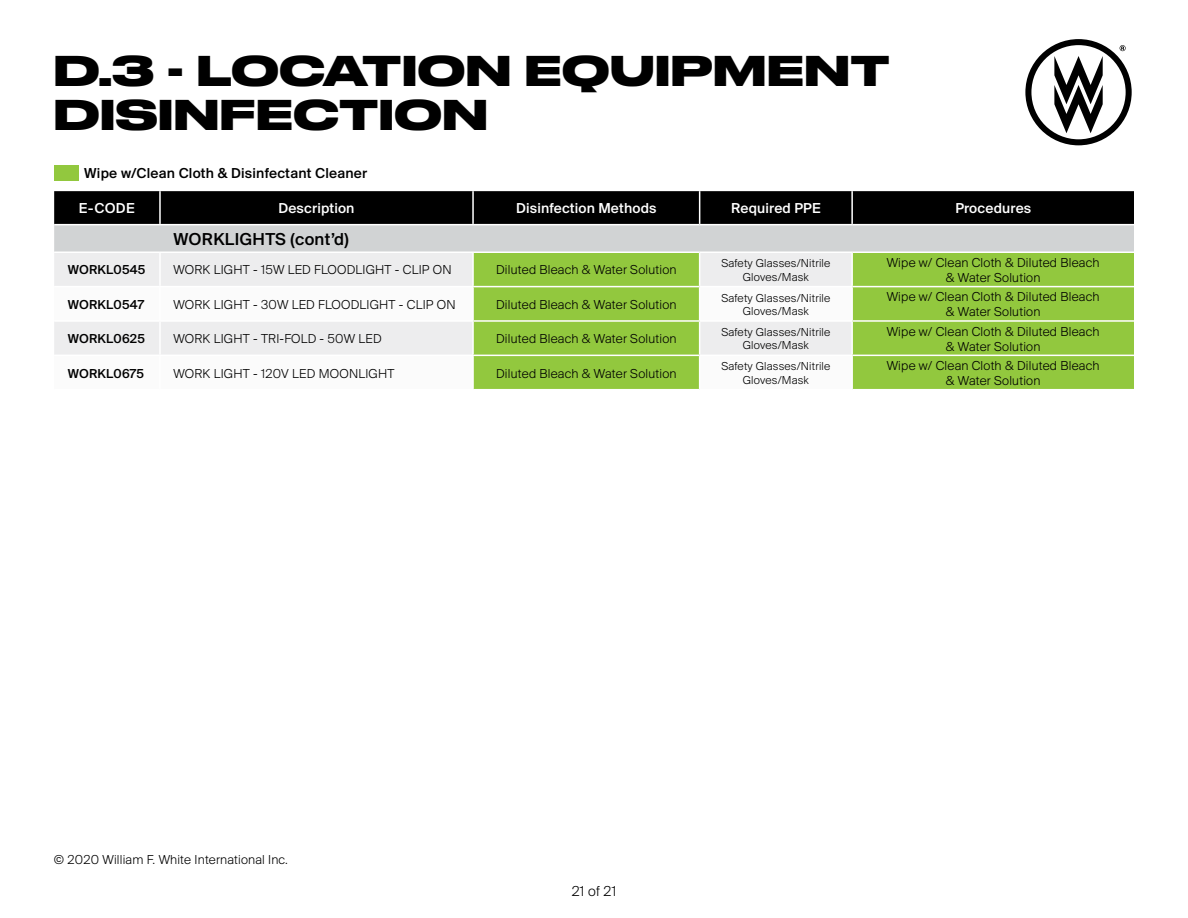
<style>
.page{position:relative;width:1188px;height:918px;background:#fff}
.page>*{position:absolute;margin:0;border:0;box-sizing:border-box;transform-origin:0 0}
.t1{font:700 40.5px/43.5px "Druk Wide";letter-spacing:.015em;color:#000}
.t2{font:500 18px "Suisse BP Intl";letter-spacing:.015em;color:#000}
.t3{font:500 15px "Suisse BP Intl";letter-spacing:.01em;color:#fff}
.t4{font:500 15px "Suisse BP Intl";letter-spacing:.015em;color:#000}
.t5{font:300 15px "Suisse BP Intl";color:#000}
.t6{font:300 13.5px/15px "Suisse BP Intl";letter-spacing:.015em;color:#000;text-align:center}
.t7{font:500 13.5px "Suisse BP Intl";letter-spacing:.015em;color:#000}
.t8{font:300 12px/13.5px "Suisse BP Intl";letter-spacing:.015em;color:#000;text-align:center}
</style>
<div class="page">
<svg style="left:1025px;top:39px;width:107px;height:106px"></svg>
<svg style="left:54px;top:191px;width:1080px;height:61px;background:#606161"></svg>
<div style="left:54px;top:253px;width:418px;height:33px;background:#ededee"></div>
<svg style="left:474px;top:253px;width:660px;height:136px;background:#9ccc51"></svg>
<svg style="left:54px;top:287px;width:797px;height:102px"></svg>
<hr style="left:159px;top:191px;width:2px;height:33px;background:#fff">
<hr style="left:472px;top:191px;width:2px;height:33px;background:#fff">
<hr style="left:699px;top:191px;width:1px;height:33px;background:#fff">
<hr style="left:851px;top:191px;width:2px;height:33px;background:#fff">
<hr style="left:54px;top:224px;width:106px;height:1px;background:#fff">
<hr style="left:160px;top:224px;width:313px;height:1px;background:#fff">
<hr style="left:473px;top:224px;width:227px;height:1px;background:#fff">
<hr style="left:700px;top:224px;width:152px;height:1px;background:#fff">
<hr style="left:852px;top:224px;width:282px;height:1px;background:#fff">
<hr style="left:159px;top:253px;width:2px;height:33px;background:#fff">
<hr style="left:699px;top:253px;width:1px;height:33px;background:#fff">
<hr style="left:851px;top:253px;width:2px;height:33px;background:#fff">
<hr style="left:159px;top:287px;width:2px;height:33px;background:#fff">
<hr style="left:473px;top:286px;width:227px;height:1px;background:#fff">
<hr style="left:472px;top:287px;width:2px;height:33px;background:#fff">
<hr style="left:700px;top:286px;width:152px;height:1px;background:#fff">
<hr style="left:699px;top:287px;width:1px;height:33px;background:#fff">
<hr style="left:852px;top:286px;width:282px;height:1px;background:#fff">
<hr style="left:851px;top:287px;width:2px;height:33px;background:#fff">
<hr style="left:54px;top:320px;width:106px;height:2px;background:#fff">
<hr style="left:160px;top:320px;width:313px;height:2px;background:#fff">
<hr style="left:159px;top:322px;width:2px;height:33px;background:#fff">
<hr style="left:473px;top:320px;width:227px;height:2px;background:#fff">
<hr style="left:472px;top:322px;width:2px;height:33px;background:#fff">
<hr style="left:700px;top:320px;width:152px;height:2px;background:#fff">
<hr style="left:699px;top:322px;width:1px;height:33px;background:#fff">
<hr style="left:852px;top:320px;width:282px;height:2px;background:#fff">
<hr style="left:851px;top:322px;width:2px;height:33px;background:#fff">
<hr style="left:54px;top:355px;width:106px;height:1px;background:#fff">
<hr style="left:160px;top:355px;width:313px;height:1px;background:#fff">
<hr style="left:159px;top:356px;width:2px;height:33px;background:#fff">
<hr style="left:473px;top:355px;width:227px;height:1px;background:#fff">
<hr style="left:472px;top:356px;width:2px;height:33px;background:#fff">
<hr style="left:700px;top:355px;width:152px;height:1px;background:#fff">
<hr style="left:699px;top:356px;width:1px;height:33px;background:#fff">
<hr style="left:852px;top:355px;width:282px;height:1px;background:#fff">
<hr style="left:851px;top:356px;width:2px;height:33px;background:#fff">
<div style="left:54px;top:165px;width:25px;height:15px;background:#92c83e"></div>
<h1 class="t1" style="left:54px;top:46px;width:838px">D.3 - LOCATION EQUIPMENT<br>DISINFECTION</h1>
<p class="t4" style="left:84px;top:165px;width:285px">Wipe w/Clean Cloth &amp; Disinfectant Cleaner</p>
<p class="t3" style="left:79px;top:199px;width:57px">E-CODE</p>
<p class="t3" style="left:278px;top:199px;width:78px">Description</p>
<p class="t3" style="left:516px;top:199px;width:142px">Disinfection Methods</p>
<p class="t3" style="left:731px;top:199px;width:91px">Required PPE</p>
<p class="t3" style="left:956px;top:199px;width:77px">Procedures</p>
<h2 class="t2" style="left:173px;top:229px;width:177px">WORKLIGHTS (cont’d)</h2>
<p class="t7" style="left:68px;top:262px;width:79px">WORKL0545</p>
<p class="t6" style="left:173px;top:262px;width:280px">WORK LIGHT - 15W LED FLOODLIGHT - CLIP ON</p>
<p class="t6" style="left:496px;top:262px;width:182px">Diluted Bleach &amp; Water Solution</p>
<p class="t8" style="left:721px;top:256px;width:110px">Safety Glasses/Nitrile<br>Gloves/Mask</p>
<p class="t6" style="left:887px;top:255px;width:214px">Wipe w/ Clean Cloth &amp; Diluted Bleach &amp; Water Solution</p>
<p class="t7" style="left:68px;top:296px;width:78px">WORKL0547</p>
<p class="t6" style="left:173px;top:297px;width:284px">WORK LIGHT - 30W LED FLOODLIGHT - CLIP ON</p>
<p class="t6" style="left:496px;top:297px;width:182px">Diluted Bleach &amp; Water Solution</p>
<p class="t8" style="left:721px;top:291px;width:110px">Safety Glasses/Nitrile<br>Gloves/Mask</p>
<p class="t6" style="left:887px;top:289px;width:214px">Wipe w/ Clean Cloth &amp; Diluted Bleach &amp; Water Solution</p>
<p class="t7" style="left:68px;top:331px;width:79px">WORKL0625</p>
<p class="t6" style="left:173px;top:331px;width:210px">WORK LIGHT - TRI-FOLD - 50W LED</p>
<p class="t6" style="left:496px;top:331px;width:182px">Diluted Bleach &amp; Water Solution</p>
<p class="t8" style="left:721px;top:325px;width:110px">Safety Glasses/Nitrile<br>Gloves/Mask</p>
<p class="t6" style="left:887px;top:323px;width:214px">Wipe w/ Clean Cloth &amp; Diluted Bleach &amp; Water Solution</p>
<p class="t7" style="left:68px;top:365px;width:78px">WORKL0675</p>
<p class="t6" style="left:173px;top:365px;width:223px">WORK LIGHT - 120V LED MOONLIGHT</p>
<p class="t6" style="left:496px;top:365px;width:182px">Diluted Bleach &amp; Water Solution</p>
<p class="t8" style="left:721px;top:359px;width:110px">Safety Glasses/Nitrile<br>Gloves/Mask</p>
<p class="t6" style="left:887px;top:358px;width:214px">Wipe w/ Clean Cloth &amp; Diluted Bleach &amp; Water Solution</p>
<p class="t6" style="left:54px;top:852px;width:236px">© 2020 William F. White International Inc.</p>
<p class="t5" style="left:572px;top:882px;width:46px">21 of 21</p>
</div>
